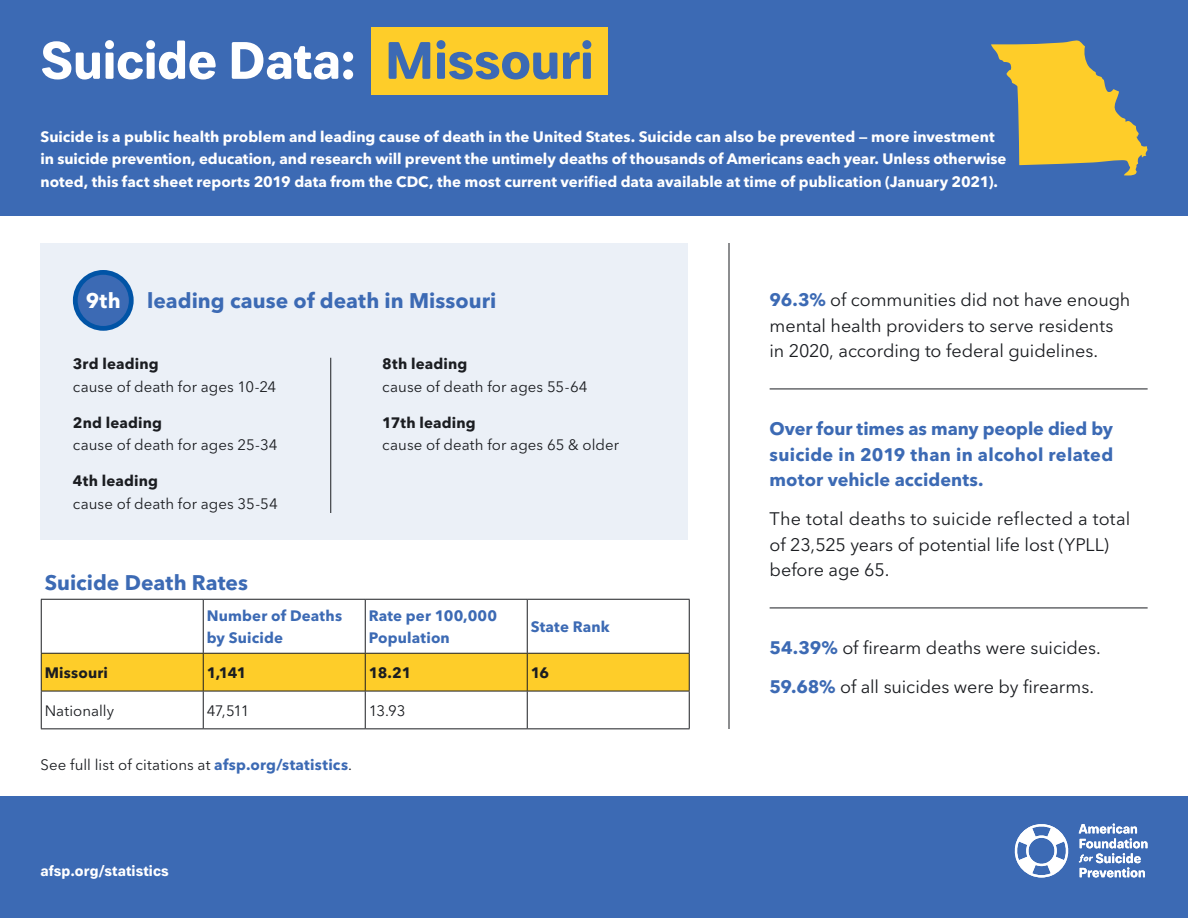
<style>
.page{position:relative;width:1188px;height:918px;background:#fff}
.page>*{position:absolute;margin:0;border:0;box-sizing:border-box;transform-origin:0 0}
.t1{font:700 52.5px "Paul Grotesk Soft";letter-spacing:-.01em;color:#fff}
.Level_1_Heading{font:700 52.5px "Paul Grotesk Soft";letter-spacing:-.01em;color:#3c6ab4}
.Level_2_Heading{font:700 21px "Avenir Next LT Pro";color:#3c6ab4}
.Level_2_Heading-2{font:700 21px "Avenir Next LT Pro";color:#fff}
.Body{font:18px/25.5px "Avenir Next LT Pro";letter-spacing:-.005em;color:#1b1d21}
.Body-2{font:700 18px/25.5px "Avenir Next LT Pro";letter-spacing:.01em;color:#3c6ab4;text-align:justify}
.t2{font:700 15px/22.5px "Avenir Next LT Pro";color:#fff}
.Body-3{font:15px/22.5px "Avenir Next LT Pro";letter-spacing:.005em;color:#1b1d21}
.Body-4{font:700 15px/22.5px "Avenir Next LT Pro";letter-spacing:.01em;color:#3c6ab4}
.Body-5{font:700 15px "Avenir Next LT Pro";letter-spacing:.01em;color:#1b1d21}
.t3{font:700 15px "Paul Grotesk Soft";letter-spacing:.005em;color:#fff}
.s1{font-weight:700;color:#3c6ab4}
.s2{font-weight:700}
</style>
<div class="page">
<div style="left:0;top:796px;width:1188px;height:122px;background:#3c6ab4"></div>
<svg style="left:1079px;top:823px;width:69px;height:54px"></svg>
<svg style="left:1014px;top:824px;width:55px;height:54px"></svg>
<div style="left:0;top:0;width:1188px;height:216px;background:#3c6ab4"></div>
<hr style="left:729px;top:243px;width:1px;height:486px;background:#1b1d21">
<div style="left:40px;top:243px;width:648px;height:297px;background:#ebf0f7"></div>
<div style="left:75px;top:272px;width:56px;height:56px;background:#3c6ab4;border-radius:50%"></div>
<div style="left:73px;top:270px;width:61px;height:61px;border:5px solid #0154a6;border-radius:50%"></div>
<div style="left:42px;top:654px;width:647px;height:37px;background:#fecd29"></div>
<hr style="left:203px;top:600px;width:1px;height:53px;background:#1b1d21">
<hr style="left:365px;top:600px;width:1px;height:53px;background:#1b1d21">
<hr style="left:527px;top:600px;width:1px;height:53px;background:#1b1d21">
<hr style="left:41px;top:654px;width:1px;height:37px;background:#1b1d21">
<hr style="left:203px;top:654px;width:1px;height:37px;background:#1b1d21">
<hr style="left:365px;top:654px;width:1px;height:37px;background:#1b1d21">
<hr style="left:527px;top:654px;width:1px;height:37px;background:#1b1d21">
<hr style="left:689px;top:654px;width:1px;height:37px;background:#1b1d21">
<hr style="left:41px;top:691px;width:162px;height:1px;background:#1b1d21">
<hr style="left:41px;top:691px;width:1px;height:37px;background:#1b1d21">
<hr style="left:203px;top:691px;width:162px;height:1px;background:#1b1d21">
<hr style="left:203px;top:691px;width:1px;height:37px;background:#1b1d21">
<hr style="left:365px;top:691px;width:162px;height:1px;background:#1b1d21">
<hr style="left:365px;top:691px;width:1px;height:37px;background:#1b1d21">
<hr style="left:527px;top:691px;width:163px;height:1px;background:#1b1d21">
<hr style="left:527px;top:691px;width:1px;height:37px;background:#1b1d21">
<hr style="left:689px;top:691px;width:1px;height:37px;background:#1b1d21">
<hr style="left:41px;top:728px;width:162px;height:1px;background:#1b1d21">
<hr style="left:203px;top:728px;width:162px;height:1px;background:#1b1d21">
<hr style="left:365px;top:728px;width:162px;height:1px;background:#1b1d21">
<hr style="left:527px;top:728px;width:163px;height:1px;background:#1b1d21">
<hr style="left:41px;top:599px;width:162px;height:1px;background:#1b1d21">
<hr style="left:41px;top:600px;width:1px;height:53px;background:#1b1d21">
<hr style="left:203px;top:599px;width:162px;height:1px;background:#1b1d21">
<hr style="left:365px;top:599px;width:162px;height:1px;background:#1b1d21">
<hr style="left:527px;top:599px;width:163px;height:1px;background:#1b1d21">
<hr style="left:689px;top:600px;width:1px;height:53px;background:#1b1d21">
<hr style="left:41px;top:653px;width:162px;height:1px;background:#1b1d21">
<hr style="left:203px;top:653px;width:162px;height:1px;background:#1b1d21">
<hr style="left:365px;top:653px;width:162px;height:1px;background:#1b1d21">
<hr style="left:527px;top:653px;width:163px;height:1px;background:#1b1d21">
<hr style="left:330px;top:358px;width:1px;height:155px;background:#1b1d21">
<hr style="left:770px;top:389px;width:378px;height:1px;background:#1b1d21">
<hr style="left:770px;top:608px;width:378px;height:1px;background:#1b1d21">
<div style="left:371px;top:27px;width:237px;height:67px;background:#fecd29"></div>
<svg style="left:991px;top:40px;width:157px;height:136px"></svg>
<h1 class="t1" style="left:40px;top:29px;width:317px">Suicide Data:</h1>
<p class="Level_1_Heading" style="left:385px;top:29px;width:211px">Missouri</p>
<p class="t2" style="left:40px;top:125px;width:968px">Suicide is a public health problem and leading cause of death in the United States. Suicide can also be prevented — more investment in suicide prevention, education, and research will prevent the untimely deaths of thousands of Americans each year. Unless otherwise noted, this fact sheet reports 2019 data from the CDC, the most current verified data available at time of publication (January 2021).</p>
<p class="Level_2_Heading" style="left:147px;top:288px;width:351px">leading cause of death in Missouri</p>
<p class="Body" style="left:770px;top:287px;width:362px"><span class="s1">96.3%</span> of communities did not have enough mental health providers to serve residents in 2020, according to federal guidelines.</p>
<p class="Level_2_Heading-2" style="left:86px;top:288px;width:37px">9th</p>
<p class="Body-3" style="left:73px;top:353px;width:205px"><span class="s2">3rd leading<br></span>cause of death for ages 10-24</p>
<p class="Body-3" style="left:73px;top:411px;width:206px"><span class="s2">2nd leading<br></span>cause of death for ages 25-34</p>
<p class="Body-3" style="left:73px;top:470px;width:206px"><span class="s2">4th leading<br></span>cause of death for ages 35-54</p>
<p class="Body-5" style="left:382px;top:355px;width:87px">8th leading</p>
<p class="Body-3" style="left:382px;top:375px;width:207px">cause of death for ages 55-64</p>
<p class="Body-5" style="left:382px;top:413px;width:95px">17th leading</p>
<p class="Body-3" style="left:382px;top:434px;width:239px">cause of death for ages 65 &amp; older</p>
<p class="Body-2" style="left:770px;top:416px;width:345px">Over four times as many people died by suicide in 2019 than in alcohol related motor vehicle accidents.</p>
<p class="Body" style="left:770px;top:506px;width:362px">The total deaths to suicide reflected a total of 23,525 years of potential life lost (YPLL) before age 65.</p>
<p class="Level_2_Heading" style="left:45px;top:570px;width:205px">Suicide Death Rates</p>
<p class="Body-4" style="left:207px;top:604px;width:137px">Number of Deaths by Suicide</p>
<p class="Body-4" style="left:369px;top:604px;width:130px">Rate per 100,000<br>Population</p>
<p class="Body-4" style="left:531px;top:615px;width:81px">State Rank</p>
<p class="Body-5" style="left:45px;top:663px;width:65px">Missouri</p>
<p class="Body-5" style="left:207px;top:663px;width:41px">1,141</p>
<p class="Body-5" style="left:369px;top:663px;width:44px">18.21</p>
<p class="Body-5" style="left:531px;top:663px;width:20px">16</p>
<p class="Body-3" style="left:45px;top:699px;width:71px">Nationally</p>
<p class="Body-3" style="left:207px;top:699px;width:44px">47,511</p>
<p class="Body-3" style="left:369px;top:699px;width:38px">13.93</p>
<p class="Body" style="left:770px;top:635px;width:333px"><span class="s1">54.39%</span> of firearm deaths were suicides.</p>
<p class="Body" style="left:770px;top:674px;width:326px"><span class="s1">59.68%</span> of all suicides were by firearms.</p>
<p class="Body-3" style="left:40px;top:753px;width:313px">See full list of citations at <span class="s1">afsp.org/statistics</span>.</p>
<p class="t3" style="left:40px;top:862px;width:130px">afsp.org/statistics</p>
</div>
